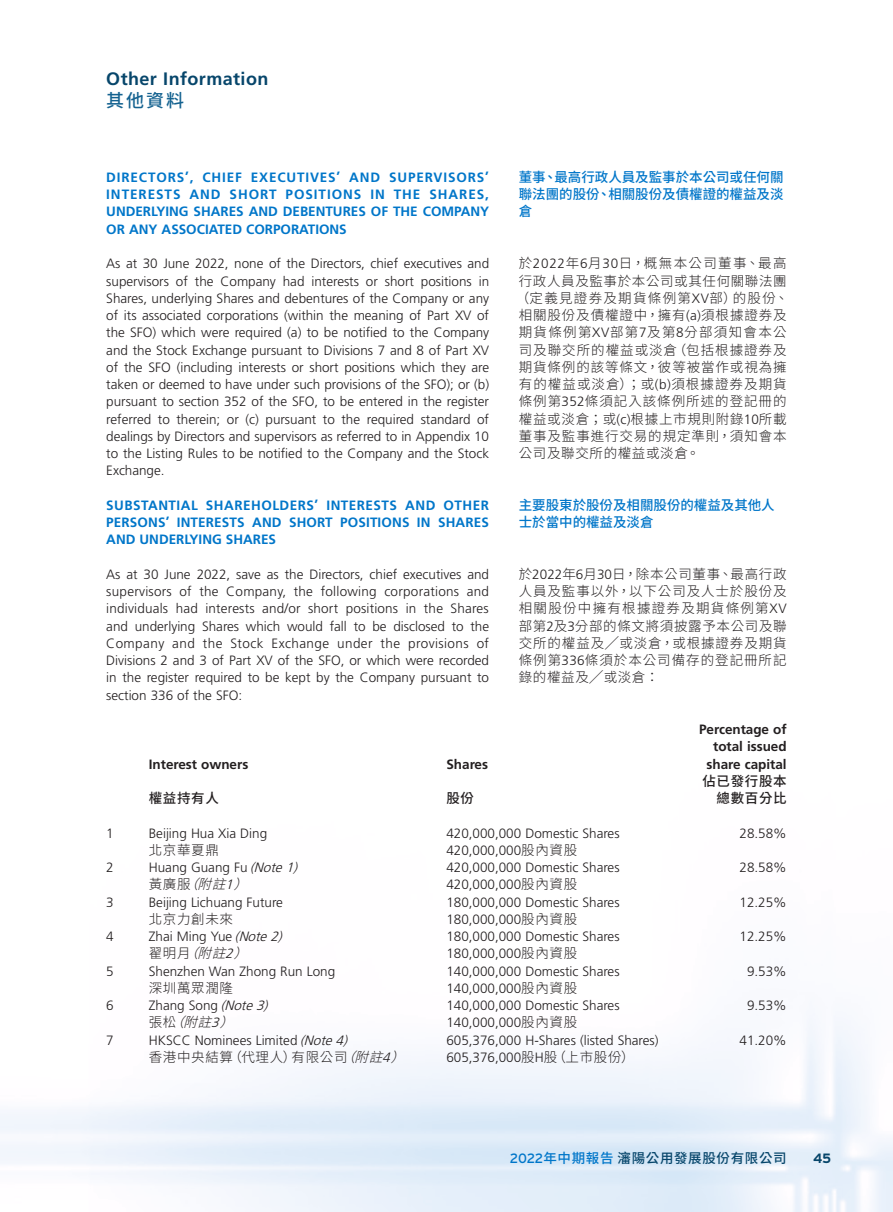
<style>
.page{position:relative;width:893px;height:1212px;background:#fff}
.page>*{position:absolute;margin:0;border:0;box-sizing:border-box;transform-origin:0 0}
.t1{font:700 18px "Frutiger LT Std";letter-spacing:.025em;color:#07466b}
.t2{font:500 18px "Source Han Sans TC";color:#146290}
.Body_Text{font:300 13.5px/17.2px "Frutiger LT Std";color:#231f20;text-align:justify}
.Body_Text-2{font:300 13.5px/17.2px "Source Han Sans TC";letter-spacing:.065em;color:#231f20}
.Heading_1{font:700 13.5px/17.2px "Frutiger LT Std";color:#0076c9;text-align:justify}
.C_Heading_1{font:500 13.5px/17.2px "Source Han Sans TC";color:#0076c9;text-align:justify}
.Body_Text-3{font:700 13.5px "Frutiger LT Std";color:#231f20}
.Body_Text-4{font:italic 300 13.5px "Source Han Sans TC";color:#231f20}
.t3{font:500 13.5px "Source Han Sans TC";letter-spacing:.05em;color:#07466b}
.Body_Text-5{font:500 13.5px "Source Han Sans TC";letter-spacing:.05em;color:#231f20}
.t4{font:700 13.5px "Interstate";color:#07466b}
.s1{font-family:"Frutiger LT Std"}
.s2{font-family:"Source Han Sans TC"}
.s3{font-style:italic}
.s4{font-style:normal}
.s5{font-family:"Frutiger LT Std";font-style:italic}
.s6{font-family:"Interstate";font-weight:400;color:#0076c9}
.s7{color:#0076c9}
</style>
<div class="page">
<h1 class="t1" style="left:106px;top:68px;width:164px">Other Information</h1>
<h1 class="t2" style="left:106px;top:90px;width:79px">其他資料</h1>
<p class="Heading_1" style="left:106px;top:169px;width:384px">DIRECTORS’, CHIEF EXECUTIVES’ AND SUPERVISORS’ INTERESTS AND SHORT POSITIONS IN THE SHARES, UNDERLYING SHARES AND DEBENTURES OF THE COMPANY OR ANY ASSOCIATED CORPORATIONS</p>
<p class="Body_Text" style="left:106px;top:255px;width:384px">As at 30 June 2022, none of the Directors, chief executives and supervisors of the Company had interests or short positions in Shares, underlying Shares and debentures of the Company or any of its associated corporations (within the meaning of Part XV of the SFO) which were required (a) to be notified to the Company and the Stock Exchange pursuant to Divisions 7 and 8 of Part XV of the SFO (including interests or short positions which they are taken or deemed to have under such provisions of the SFO); or (b) pursuant to section 352 of the SFO, to be entered in the register referred to therein; or (c) pursuant to the required standard of dealings by Directors and supervisors as referred to in Appendix 10 to the Listing Rules to be notified to the Company and the Stock Exchange.</p>
<p class="Heading_1" style="left:106px;top:496px;width:384px">SUBSTANTIAL SHAREHOLDERS’ INTERESTS AND OTHER PERSONS’ INTERESTS AND SHORT POSITIONS IN SHARES AND UNDERLYING SHARES</p>
<p class="Body_Text" style="left:106px;top:566px;width:384px">As at 30 June 2022, save as the Directors, chief executives and supervisors of the Company, the following corporations and individuals had interests and/or short positions in the Shares and underlying Shares which would fall to be disclosed to the Company and the Stock Exchange under the provisions of Divisions 2 and 3 of Part XV of the SFO, or which were recorded in the register required to be kept by the Company pursuant to section 336 of the SFO:</p>
<p class="Body_Text-3" style="left:149px;top:756px;width:101px">Interest owners</p>
<p class="Body_Text-3" style="left:446px;top:756px;width:43px">Shares</p>
<p class="Body_Text-5" style="left:149px;top:790px;width:72px">權益持有人</p>
<p class="Body_Text-5" style="left:446px;top:790px;width:29px">股份</p>
<p class="C_Heading_1" style="left:519px;top:169px;width:266px">董事、最高行政人員及監事於本公司或任何關聯法團的股份、相關股份及債權證的權益及淡倉</p>
<p class="Body_Text-2" style="left:516px;top:255px;width:274px">於<span class="s1">2022</span>年<span class="s1">6</span>月<span class="s1">30</span>日，概無本公司董事、最高行政人員及監事於本公司或其任何關聯法團（定義見證券及期貨條例第<span class="s1">XV</span>部）的股份、相關股份及債權證中，擁有<span class="s1">(a)</span>須根據證券及期貨條例第<span class="s1">XV</span>部第<span class="s1">7</span>及第<span class="s1">8</span>分部須知會本公司及聯交所的權益或淡倉（包括根據證券及期貨條例的該等條文，彼等被當作或視為擁有的權益或淡倉）；或<span class="s1">(b)</span>須根據證券及期貨條例第<span class="s1">352</span>條須記入該條例所述的登記冊的權益或淡倉；或<span class="s1">(c)</span>根據上市規則附錄<span class="s1">10</span>所載董事及監事進行交易的規定準則，須知會本公司及聯交所的權益或淡倉。</p>
<p class="C_Heading_1" style="left:519px;top:496px;width:258px">主要股東於股份及相關股份的權益及其他人士於當中的權益及淡倉</p>
<p class="Body_Text-2" style="left:519px;top:565px;width:269px;text-align:justify">於<span class="s1">2022</span>年<span class="s1">6</span>月<span class="s1">30</span>日，除本公司董事、最高行政人員及監事以外，以下公司及人士於股份及相關股份中擁有根據證券及期貨條例第<span class="s1">XV</span>部第<span class="s1">2</span>及<span class="s1">3</span>分部的條文將須披露予本公司及聯交所的權益及╱或淡倉，或根據證券及期貨條例第<span class="s1">336</span>條須於本公司備存的登記冊所記錄的權益及╱或淡倉：</p>
<p class="Body_Text-3" style="left:699px;top:721px;width:89px">Percentage of</p>
<p class="Body_Text-3" style="left:713px;top:739px;width:75px">total issued</p>
<p class="Body_Text-3" style="left:707px;top:756px;width:82px">share capital</p>
<p class="Body_Text-5" style="left:702px;top:773px;width:86px">佔已發行股本</p>
<p class="Body_Text-5" style="left:717px;top:790px;width:72px">總數百分比</p>
<p class="Body_Text" style="left:106px;top:824px;width:9px">1</p>
<p class="Body_Text" style="left:149px;top:824px;width:120px">Beijing Hua Xia Ding</p>
<p class="Body_Text" style="left:446px;top:824px;width:175px">420,000,000 Domestic Shares</p>
<p class="Body_Text" style="left:739px;top:824px;width:49px">28.58%</p>
<p class="Body_Text-2" style="left:149px;top:841px;width:72px">北京華夏鼎</p>
<p class="Body_Text" style="left:446px;top:842px;width:132px">420,000,000<span class="s2">股內資股</span></p>
<p class="Body_Text" style="left:106px;top:859px;width:9px">2</p>
<p class="Body_Text" style="left:149px;top:859px;width:154px">Huang Guang Fu <span class="s3">(Note1)</span></p>
<p class="Body_Text" style="left:446px;top:859px;width:175px">420,000,000 Domestic Shares</p>
<p class="Body_Text" style="left:739px;top:859px;width:49px">28.58%</p>
<p class="Body_Text-4" style="left:149px;top:877px;width:110px"><span class="s4">黃廣服</span>（附註<span class="s1">1</span>）</p>
<p class="Body_Text" style="left:446px;top:876px;width:132px">420,000,000<span class="s2">股內資股</span></p>
<p class="Body_Text" style="left:106px;top:893px;width:9px">3</p>
<p class="Body_Text" style="left:149px;top:893px;width:136px">Beijing Lichuang Future</p>
<p class="Body_Text" style="left:446px;top:893px;width:175px">180,000,000 Domestic Shares</p>
<p class="Body_Text" style="left:739px;top:893px;width:49px">12.25%</p>
<p class="Body_Text-2" style="left:149px;top:910px;width:86px">北京力創未來</p>
<p class="Body_Text" style="left:446px;top:911px;width:132px">180,000,000<span class="s2">股內資股</span></p>
<p class="Body_Text" style="left:106px;top:928px;width:9px">4</p>
<p class="Body_Text" style="left:149px;top:928px;width:139px">Zhai Ming Yue <span class="s3">(Note2)</span></p>
<p class="Body_Text" style="left:446px;top:928px;width:175px">180,000,000 Domestic Shares</p>
<p class="Body_Text" style="left:739px;top:928px;width:49px">12.25%</p>
<p class="Body_Text-4" style="left:149px;top:946px;width:110px"><span class="s4">翟明月</span>（附註<span class="s1">2</span>）</p>
<p class="Body_Text" style="left:446px;top:945px;width:132px">180,000,000<span class="s2">股內資股</span></p>
<p class="Body_Text" style="left:106px;top:962px;width:9px">5</p>
<p class="Body_Text" style="left:149px;top:962px;width:188px">Shenzhen Wan Zhong Run Long</p>
<p class="Body_Text" style="left:446px;top:962px;width:175px">140,000,000 Domestic Shares</p>
<p class="Body_Text" style="left:747px;top:962px;width:41px">9.53%</p>
<p class="Body_Text-2" style="left:149px;top:979px;width:86px">深圳萬眾潤隆</p>
<p class="Body_Text" style="left:446px;top:980px;width:132px">140,000,000<span class="s2">股內資股</span></p>
<p class="Body_Text" style="left:106px;top:997px;width:9px">6</p>
<p class="Body_Text" style="left:149px;top:997px;width:124px">Zhang Song <span class="s3">(Note3)</span></p>
<p class="Body_Text" style="left:446px;top:997px;width:175px">140,000,000 Domestic Shares</p>
<p class="Body_Text" style="left:747px;top:997px;width:41px">9.53%</p>
<p class="Body_Text-4" style="left:149px;top:1015px;width:96px"><span class="s4">張松</span>（附註<span class="s1">3</span> ）</p>
<p class="Body_Text" style="left:446px;top:1014px;width:132px">140,000,000<span class="s2">股內資股</span></p>
<p class="Body_Text" style="left:106px;top:1031px;width:9px">7</p>
<p class="Body_Text" style="left:149px;top:1031px;width:204px">HKSCC Nominees Limited <span class="s3">(Note4)</span></p>
<p class="Body_Text" style="left:446px;top:1031px;width:214px">605,376,000 H-Shares (listed Shares)</p>
<p class="Body_Text" style="left:739px;top:1031px;width:49px">41.20%</p>
<p class="Body_Text-2" style="left:149px;top:1048px;width:267px">香港中央結算（代理人）有限公司<span class="s3">（附註</span><span class="s5">4</span><span class="s3">）</span></p>
<p class="Body_Text" style="left:446px;top:1049px;width:189px">605,376,000<span class="s2">股</span>H<span class="s2">股（上市股份）</span></p>
<p class="t3" style="left:510px;top:1150px;width:278px"><span class="s6">2022</span><span class="s7">年中期報告</span>瀋陽公用發展股份有限公司</p>
<p class="t4" style="left:813px;top:1150px;width:20px">45</p>
</div>
